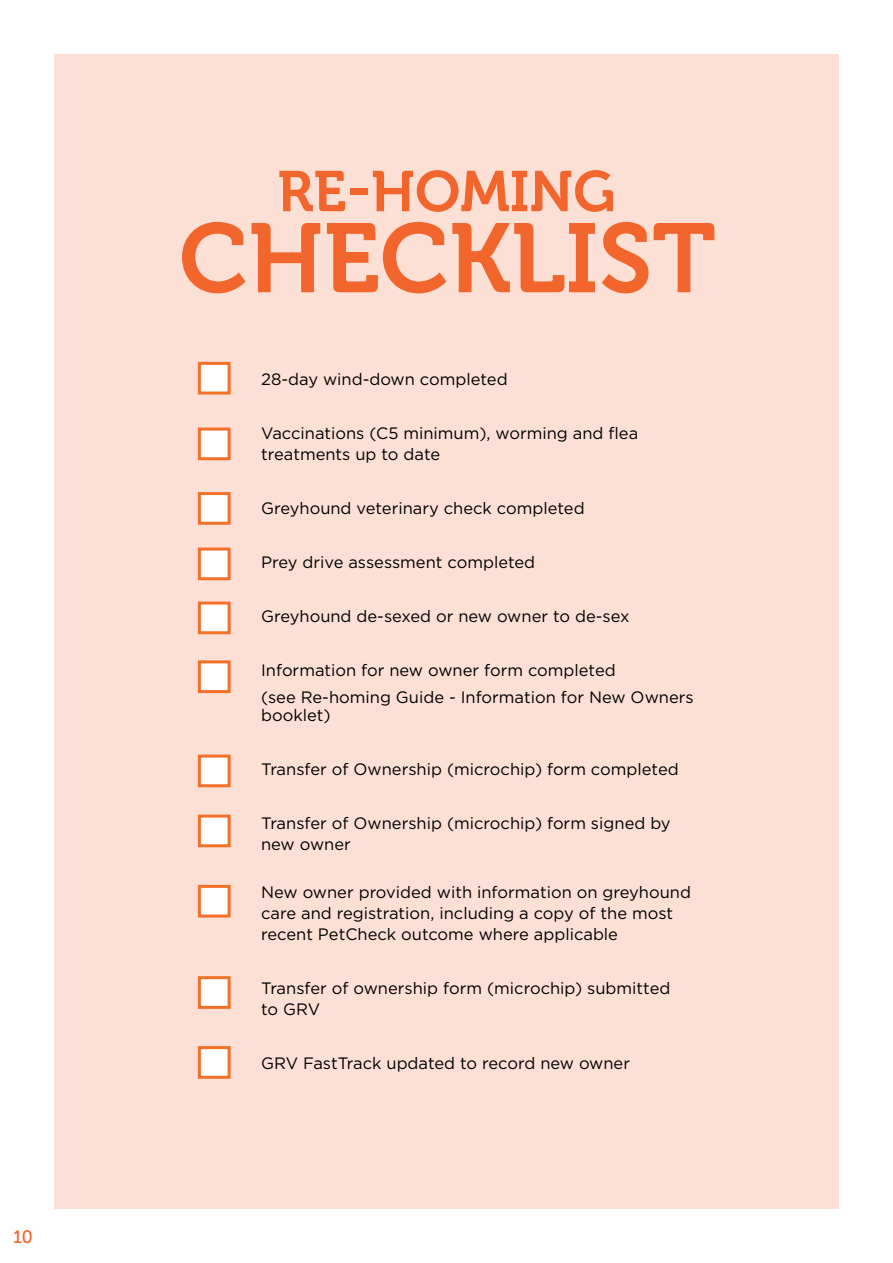
<style>
.page{position:relative;width:893px;height:1263px;background:#fff}
.page>*{position:absolute;margin:0;border:0;box-sizing:border-box;transform-origin:0 0}
.t1{font:97.5px "Museo 700";color:#f2652c}
.t2{font:57px "Museo 700";color:#f2652c}
.t3{font:18px "Museo 500";color:#f2652c}
.t4{font:16.5px/21px "Gotham";color:#000}
</style>
<div class="page">
<div style="left:54px;top:54px;width:785px;height:1155px;background:#fce0d5"></div>
<div style="left:198px;top:362px;width:33px;height:33px;background:#fff;border:3px solid #f37029"></div>
<div style="left:198px;top:428px;width:33px;height:32px;background:#fff;border:3px solid #f37029"></div>
<div style="left:198px;top:492px;width:33px;height:33px;background:#fff;border:3px solid #f37029"></div>
<div style="left:198px;top:548px;width:33px;height:32px;background:#fff;border:3px solid #f37029"></div>
<div style="left:198px;top:602px;width:33px;height:32px;background:#fff;border:3px solid #f37029"></div>
<div style="left:198px;top:660px;width:33px;height:33px;background:#fff;border:3px solid #f37029"></div>
<div style="left:198px;top:755px;width:33px;height:32px;background:#fff;border:3px solid #f37029"></div>
<div style="left:198px;top:815px;width:33px;height:32px;background:#fff;border:3px solid #f37029"></div>
<div style="left:198px;top:885px;width:33px;height:32px;background:#fff;border:3px solid #f37029"></div>
<div style="left:198px;top:976px;width:33px;height:33px;background:#fff;border:3px solid #f37029"></div>
<div style="left:198px;top:1046px;width:33px;height:33px;background:#fff;border:3px solid #f37029"></div>
<p class="t3" style="left:13px;top:1227px;width:21px">10</p>
<h2 class="t2" style="left:277px;top:160px;width:340px">RE-HOMING</h2>
<h1 class="t1" style="left:179px;top:204px;width:538px">CHECKLIST</h1>
<p class="t4" style="left:261px;top:369px;width:248px">28-day wind-down completed</p>
<p class="t4" style="left:261px;top:423px;width:379px">Vaccinations (C5 minimum), worming and flea treatments up to date</p>
<p class="t4" style="left:261px;top:498px;width:325px">Greyhound veterinary check completed</p>
<p class="t4" style="left:261px;top:552px;width:276px">Prey drive assessment completed</p>
<p class="t4" style="left:261px;top:606px;width:370px">Greyhound de-sexed or new owner to de-sex</p>
<p class="t4" style="left:261px;top:657px;width:434px;line-height:27px">Information for new owner form completed<br>(see Re-homing Guide - Information for New Owners</p>
<p class="t4" style="left:261px;top:705px;width:71px">booklet)</p>
<p class="t4" style="left:261px;top:759px;width:419px">Transfer of Ownership (microchip) form completed</p>
<p class="t4" style="left:261px;top:813px;width:411px">Transfer of Ownership (microchip) form signed by new owner</p>
<p class="t4" style="left:261px;top:882px;width:431px">New owner provided with information on greyhound care and registration, including a copy of the most recent PetCheck outcome where applicable</p>
<p class="t4" style="left:261px;top:978px;width:411px">Transfer of ownership form (microchip) submitted to GRV</p>
<p class="t4" style="left:261px;top:1053px;width:370px">GRV FastTrack updated to record new owner</p>
</div>
